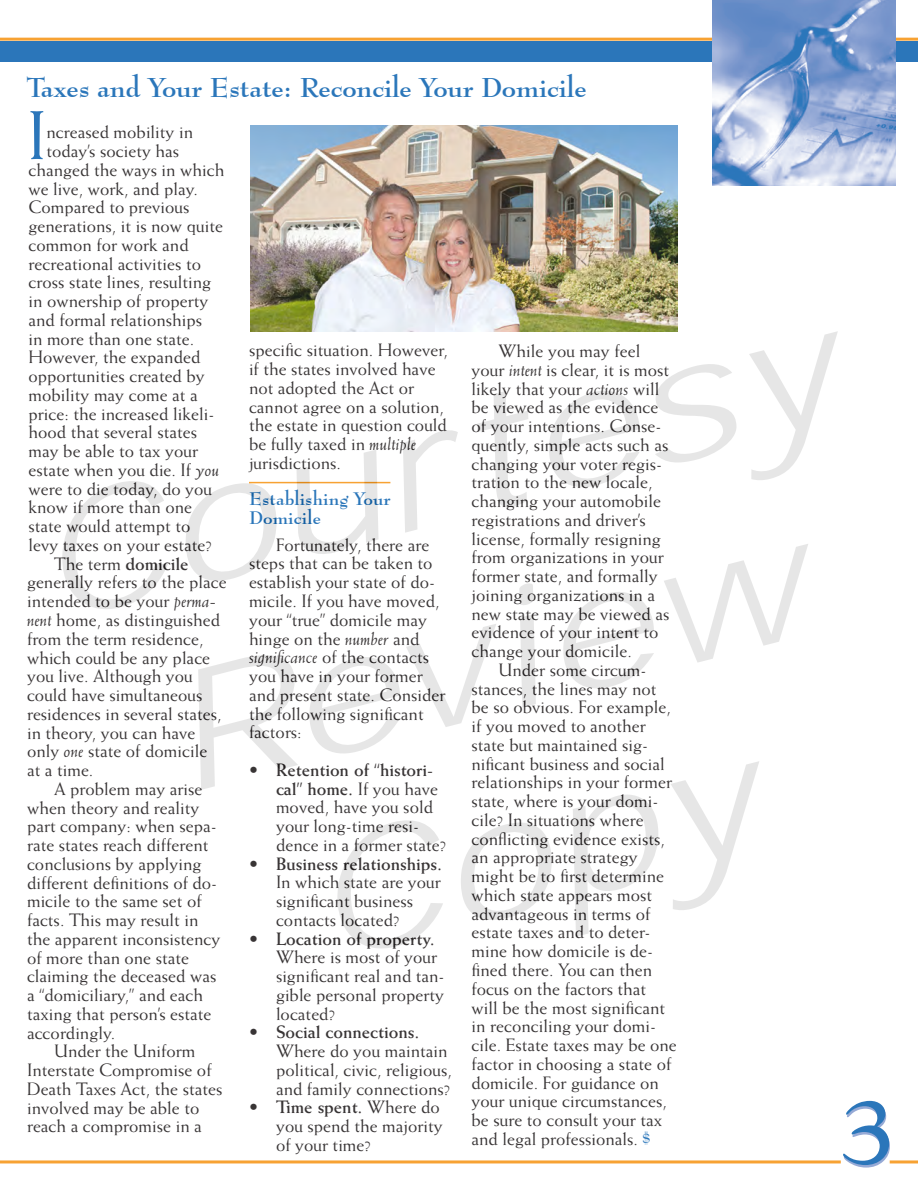
<style>
.page{position:relative;width:918px;height:1188px;background:#fff}
.page>*{position:absolute;margin:0;border:0;box-sizing:border-box;transform-origin:0 0}
.Continued_Headline{font:700 90px "Bernhard Modern BT";color:#1468b3}
.t1{font:69px "Weiss";color:#1468b3}
.Headline{font:700 27px "Bernhard Modern BT";letter-spacing:-.005em;color:#1468b3}
.Body_Text{font:18px/18.8px "Weiss";color:#231f20}
.bulleted_text{font:18px/18.8px "Weiss";color:#231f20}
.Subhead{font:700 18px/18.8px "Bernhard Modern BT";letter-spacing:.005em;color:#1468b3}
.s1{font-style:italic}
.s2{font-weight:700}
.s3{font-family:"Bernhard Modern BT";font-weight:700;font-size:13.5px;color:#1468b3}
</style>
<div class="page">
<img style="left:0;top:0;width:918px;height:1164px">
<p class="Headline" style="left:27px;top:70px;width:561px">Taxes and Your Estate: Reconcile Your Domicile</p>
<p class="t1" style="left:27px;top:95px;width:22px">I</p>
<p class="Body_Text" style="left:46px;top:123px;width:148px">ncreased mobility in</p>
<p class="Body_Text" style="left:46px;top:141px;width:134px">today’s society has</p>
<p class="Body_Text" style="left:28px;top:160px;width:197px">changed the ways in which</p>
<p class="Body_Text" style="left:28px;top:179px;width:171px">we live, work, and play.</p>
<p class="Body_Text" style="left:28px;top:198px;width:163px">Compared to previous</p>
<p class="Body_Text" style="left:28px;top:216px;width:196px">generations, it is now quite</p>
<p class="Body_Text" style="left:28px;top:235px;width:162px">common for work and</p>
<p class="Body_Text" style="left:28px;top:254px;width:174px">recreational activities to</p>
<p class="Body_Text" style="left:28px;top:273px;width:184px">cross state lines, resulting</p>
<p class="Body_Text" style="left:28px;top:291px;width:181px">in ownership of property</p>
<p class="Body_Text" style="left:28px;top:310px;width:175px">and formal relationships</p>
<p class="Body_Text" style="left:28px;top:329px;width:167px">in more than one state.</p>
<p class="Body_Text" style="left:28px;top:348px;width:173px">However, the expanded</p>
<p class="Body_Text" style="left:28px;top:366px;width:178px">opportunities created by</p>
<p class="Body_Text" style="left:28px;top:385px;width:171px">mobility may come at a</p>
<p class="Body_Text" style="left:28px;top:404px;width:187px">price: the increased likeli-</p>
<p class="Body_Text" style="left:28px;top:423px;width:170px">hood that several states</p>
<p class="Body_Text" style="left:28px;top:441px;width:171px">may be able to tax your</p>
<p class="Body_Text" style="left:28px;top:460px;width:192px">estate when you die. If <span class="s1">you</span></p>
<p class="Body_Text" style="left:28px;top:479px;width:185px">were to die today, do you</p>
<p class="Body_Text" style="left:28px;top:498px;width:165px">know if more than one</p>
<p class="Body_Text" style="left:28px;top:516px;width:163px">state would attempt to</p>
<p class="Body_Text" style="left:28px;top:535px;width:185px">levy taxes on your estate?</p>
<p class="Body_Text" style="left:27px;top:554px;width:201px;text-indent:27px">The term <span class="s2">domicile </span>generally refers to the place intended to be your <span class="s1">perma&shy;nent</span> home, as distinguished from the term residence, which could be any place you live. Although you could have simultaneous residences in several states, in theory, you can have only <span class="s1">one</span> state of domicile<br>at a time.</p>
<p class="Body_Text" style="left:27px;top:779px;width:195px;text-indent:27px">A problem may arise when theory and reality part company: when sepa&shy;rate states reach different conclusions by applying different definitions of do&shy;micile to the same set of facts. This may result in the apparent inconsistency of more than one state claiming the deceased was a “domiciliary,” and each taxing that person’s estate accordingly.</p>
<p class="Body_Text" style="left:27px;top:1042px;width:197px;text-indent:27px">Under the Uniform<br>Interstate Compromise of<br>Death Taxes Act, the states involved may be able to reach a compromise in a</p>
<p class="Body_Text" style="left:249px;top:341px;width:200px">specific situation. However, if the states involved have not adopted the Act or cannot agree on a solution, the estate in question could be fully taxed in <span class="s1">multiple </span>jurisdictions.</p>
<p class="Subhead" style="left:249px;top:489px;width:143px">Establishing Your<br>Domicile</p>
<p class="Body_Text" style="left:249px;top:535px;width:198px;text-indent:27px">Fortunately, there are steps that can be taken to establish your state of do&shy;micile. If you have moved, your “true” domicile may hinge on the <span class="s1">number</span> and <span class="s1">significance</span> of the contacts you have in your former and present state. Consider the following significant factors:</p>
<p class="bulleted_text" style="left:276px;top:760px;width:172px;text-indent:-27px"><span class="s2">• Retention of “histori&shy;cal” home.</span> If you have moved, have you sold your long-time resi&shy;dence in a former state?</p>
<p class="bulleted_text" style="left:276px;top:854px;width:168px;text-indent:-27px"><span class="s2">• Business relationships.<br></span>In which state are your significant business contacts located?</p>
<p class="bulleted_text" style="left:276px;top:929px;width:170px;text-indent:-27px"><span class="s2">• Location of property.<br></span>Where is most of your significant real and tan&shy;gible personal property located?</p>
<p class="bulleted_text" style="left:276px;top:1023px;width:178px;text-indent:-27px"><span class="s2">• Social connections.<br></span>Where do you maintain political, civic, religious, and family connections?</p>
<p class="bulleted_text" style="left:276px;top:1098px;width:168px;text-indent:-27px"><span class="s2">• Time spent.</span> Where do you spend the majority of your time?</p>
<p class="Body_Text" style="left:472px;top:341px;width:199px;text-indent:27px">While you may feel your <span class="s1">intent</span> is clear, it is most likely that your <span class="s1">actions</span> will be viewed as the evidence of your intentions. Conse&shy;quently, simple acts such as changing your voter regis&shy;tration to the new locale, changing your automobile registrations and driver’s license, formally resigning from organizations in your former state, and formally joining organizations in a new state may be viewed as evidence of your intent to change your domicile.</p>
<p class="Body_Text" style="left:472px;top:660px;width:207px;text-indent:27px">Under some circum&shy;stances, the lines may not be so obvious. For example, if you moved to another state but maintained sig&shy;nificant business and social relationships in your former state, where is your domi&shy;cile? In situations where conflicting evidence exists, an appropriate strategy might be to first determine which state appears most advantageous in terms of estate taxes and to deter&shy;mine how domicile is de&shy;fined there. You can then focus on the factors that will be the most significant in reconciling your domi&shy;cile. Estate taxes may be one factor in choosing a state of domicile. For guidance on your unique circumstances, be sure to consult your tax and legal professionals. <span class="s3">$</span></p>
<p class="Continued_Headline" style="left:842px;top:1075px;width:54px">3</p>
</div>
